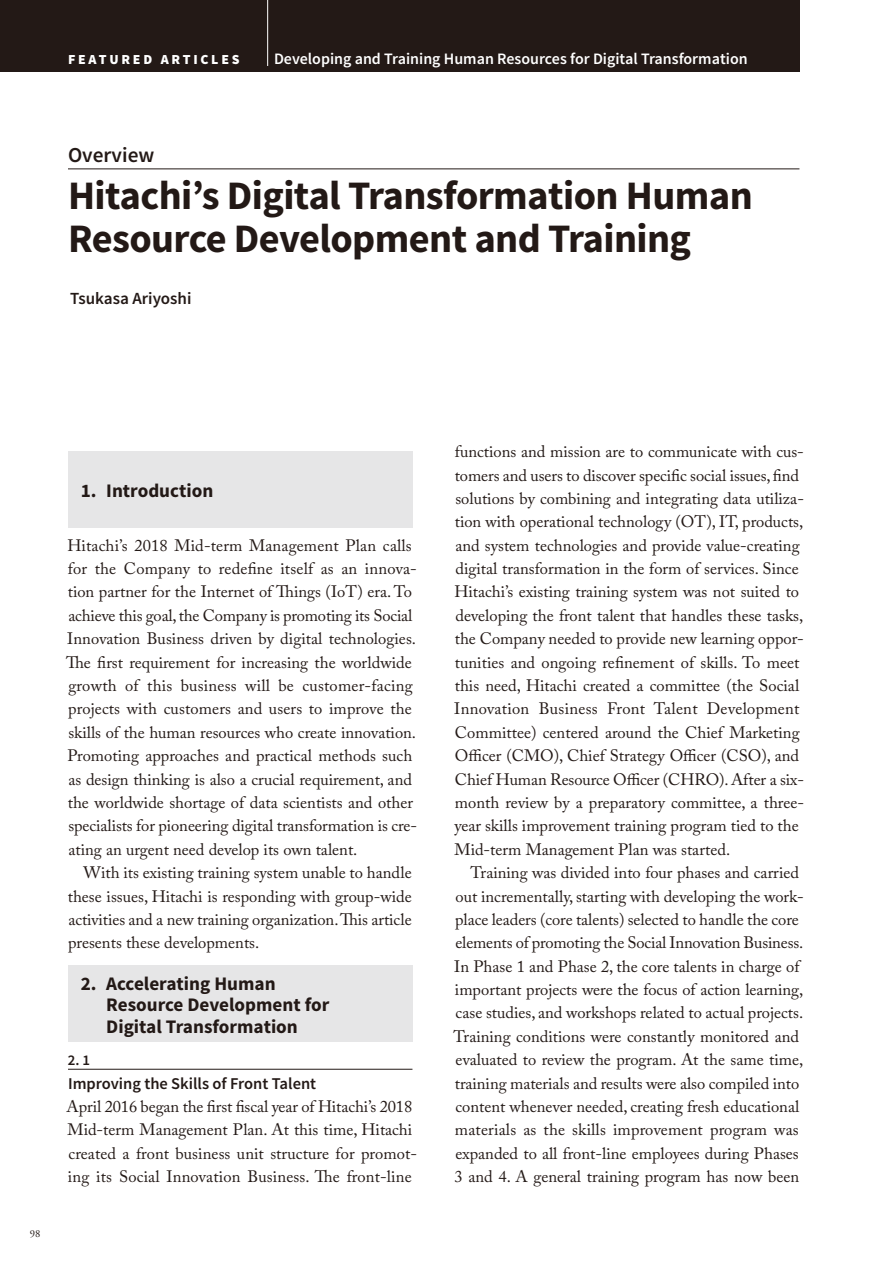
<style>
.page{position:relative;width:893px;height:1263px;background:#fff}
.page>*{position:absolute;margin:0;border:0;box-sizing:border-box;transform-origin:0 0}
.t1{font:700 40.35px/42.5px "Source Sans Pro";letter-spacing:-.015em;color:#231916}
.t2{font:600 21.3px "Source Sans Pro";color:#231916}
.t3{font:700 19.2px/21.3px "Source Sans Pro";color:#231916}
.t4{font:600 16.95px "Source Sans Pro";color:#231916}
.t5{font:16.5px/23.4px "Adobe Caslon Pro";color:#231916}
.t6{font:600 16.5px "Source Sans Pro";color:#231916}
.t7{font:600 15.9px "Source Sans Pro";color:#fff}
.t8{font:600 14.85px "Source Sans Pro";color:#231916}
.t9{font:900 13.8px "Source Sans Pro";letter-spacing:.2em;color:#fff}
.t10{font:10.65px "Adobe Garamond Pro";color:#231916}
.s1{color:#fff}
</style>
<div class="page">
<div style="left:0;top:0;width:799px;height:72px;background:#231916"></div>
<hr style="left:267px;top:0;width:1px;height:66px;background:#fff">
<hr style="left:68px;top:1069px;width:344px;height:1px;background:#231916">
<div style="left:68px;top:451px;width:344px;height:76px;background:#e6e6e7"></div>
<div style="left:68px;top:965px;width:344px;height:77px;background:#e6e6e7"></div>
<hr style="left:68px;top:169px;width:731px;height:1px;background:#231916">
<p class="t9" style="left:68px;top:51px;width:173px">FEATURED ARTICLES</p>
<p class="t7" style="left:274px;top:53px;width:475px">Developing and Training Human Resources for Digital Transformation</p>
<p class="t2" style="left:68px;top:147px;width:88px">Overview</p>
<h1 class="t1" style="left:68px;top:178px;width:686px">Hitachi’s Digital Transformation Human<br>Resource Development and Training</h1>
<p class="t4" style="left:70px;top:292px;width:123px">Tsukasa Ariyoshi</p>
<p class="t10" style="left:30px;top:1228px;width:15px">98<span class="s1">.</span></p>
<p class="t3" style="left:81px;top:482px;width:134px">1. Introduction</p>
<p class="t5" style="left:66px;top:535px;width:352px">Hitachi’s 2018 Mid-term Management Plan calls for the Company to redefine itself as an innova&shy;tion partner for the Internet of Things (IoT) era. To achieve this goal, the Company is promoting its Social Innovation Business driven by digital technologies.<br>The first requirement for increasing the worldwide growth of this business will be customer-facing projects with customers and users to improve the skills of the human resources who create innovation.<br>Promoting approaches and practical methods such as design thinking is also a crucial requirement, and the worldwide shortage of data scientists and other specialists for pioneering digital transformation is cre&shy;ating an urgent need develop its own talent.</p>
<p class="t5" style="left:68px;top:863px;width:345px;text-align:justify;text-indent:16px">With its existing training system unable to handle these issues, Hitachi is responding with group-wide activities and a new training organization. This article presents these developments.</p>
<p class="t3" style="left:106px;top:975px;width:225px;text-indent:-26px">2. Accelerating Human<br>Resource Development for<br>Digital Transformation</p>
<p class="t8" style="left:68px;top:1055px;width:24px">2. 1</p>
<p class="t6" style="left:68px;top:1077px;width:250px">Improving the Skills of Front Talent</p>
<p class="t5" style="left:67px;top:1097px;width:352px">April 2016 began the first fiscal year of Hitachi’s 2018<br>Mid-term Management Plan. At this time, Hitachi created a front business unit structure for promot&shy;ing its Social Innovation Business. The front-line</p>
<p class="t5" style="left:454px;top:442px;width:351px">functions and mission are to communicate with cus&shy;tomers and users to discover specific social issues, find solutions by combining and integrating data utiliza&shy;tion with operational technology (OT), IT, products, and system technologies and provide value-creating digital transformation in the form of services. Since Hitachi’s existing training system was not suited to developing the front talent that handles these tasks, the Company needed to provide new learning oppor&shy;tunities and ongoing refinement of skills. To meet this need, Hitachi created a committee (the Social Innovation Business Front Talent Development Committee) centered around the Chief Marketing Officer (CMO), Chief Strategy Officer (CSO), and Chief Human Resource Officer (CHRO). After a six&shy;month review by a preparatory committee, a three&shy;year skills improvement training program tied to the Mid-term Management Plan was started.</p>
<p class="t5" style="left:453px;top:863px;width:352px;text-indent:17px">Training was divided into four phases and carried out incrementally, starting with developing the work&shy;place leaders (core talents) selected to handle the core elements of promoting the Social Innovation Business.<br>In Phase 1 and Phase 2, the core talents in charge of important projects were the focus of action learning, case studies, and workshops related to actual projects.<br>Training conditions were constantly monitored and evaluated to review the program. At the same time, training materials and results were also compiled into content whenever needed, creating fresh educational materials as the skills improvement program was expanded to all front-line employees during Phases 3 and 4. A general training program has now been</p>
</div>
